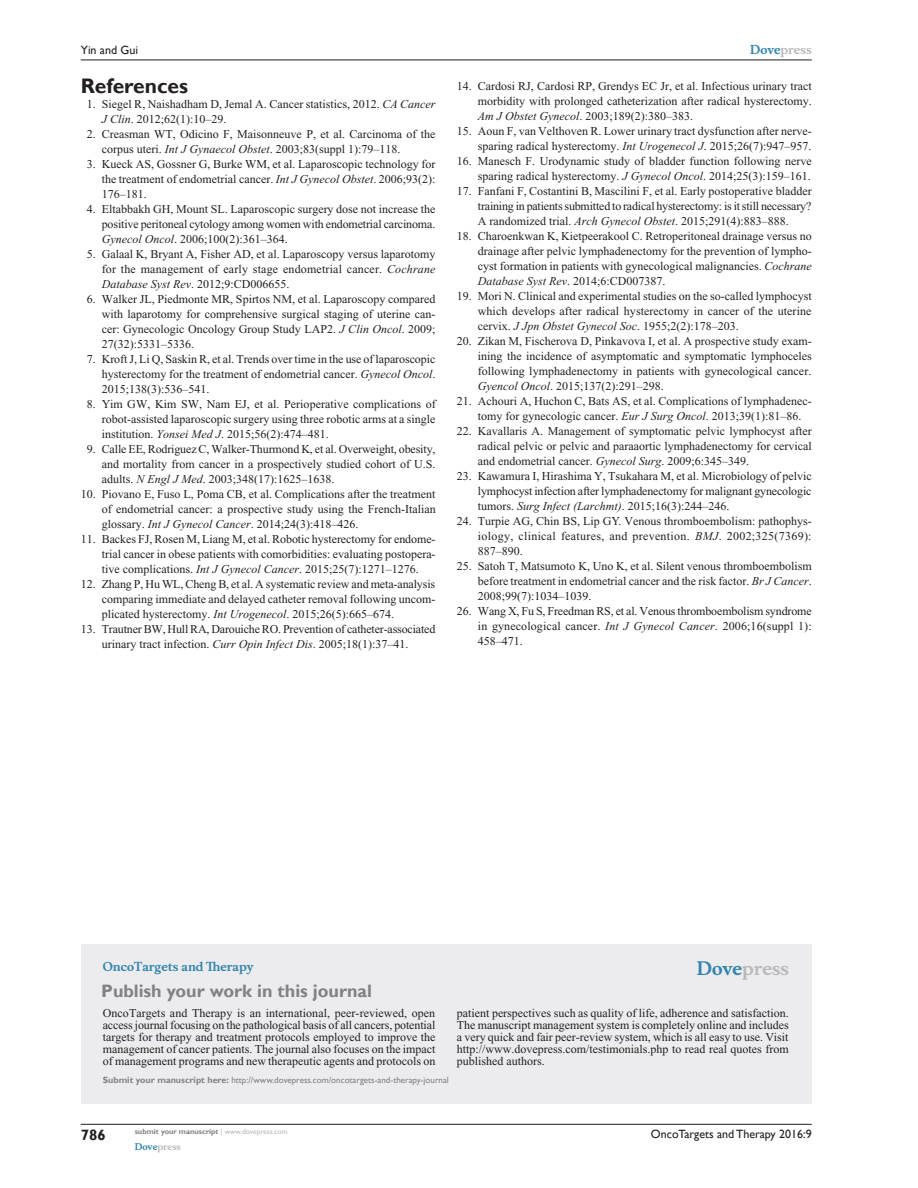
<style>
.page{position:relative;width:918px;height:1188px;background:#fff}
.page>*{position:absolute;margin:0;border:0;box-sizing:border-box;transform-origin:0 0}
.t1{font:700 21px "Gill Sans";color:#231f20}
.PromBx-H1{font:700 18px "Gill Sans";color:#808285}
.PromBx-Brand{font:700 18px "Musee";color:#b8b9bc}
.t2{font:700 15px "Gill Sans";color:#231f20}
.RefNL2{font:12px/15px "Times New Roman";color:#231f20;text-align:justify}
.PromBx-Tx{font:12px/12px "Times New Roman";color:#231f20;text-align:justify}
.t3{font:12px "Gill Sans";color:#231f20}
.PromBx-JrnlName{font:700 12px "Musee";color:#3485ae}
.t4{font:700 12px "Musee";color:#b8b9bc}
.PromBx-SubmitMssWebA{font:9px "Gill Sans";color:#808285}
.t5{font:700 9px "Musee";color:#b8b9bc}
.t6{font:700 7.5px "Gill Sans";color:#808285}
.s1{font-style:italic}
.s2{color:#3485ae}
.s3{font-weight:700}
.s4{font-weight:400;color:#b8b9bc}
</style>
<div class="page">
<div style="left:81px;top:944px;width:731px;height:159px;background:#ececee"></div>
<hr style="left:81px;top:1124px;width:731px;height:1px;background:#231f20">
<hr style="left:81px;top:60px;width:731px;height:1px;background:#231f20">
<p class="t3" style="left:81px;top:43px;width:59px">Yin and Gui</p>
<h1 class="t1" style="left:81px;top:73px;width:109px">References</h1>
<p class="RefNL2" style="left:102px;top:96px;width:335px;text-indent:-15px">1. Siegel R, Naishadham D, Jemal A. Cancer statistics, 2012. <span class="s1">CA Cancer<br>J Clin</span>. 2012;62(1):10–29.</p>
<p class="RefNL2" style="left:102px;top:126px;width:335px;text-indent:-15px">2. Creasman WT, Odicino F, Maisonneuve P, et al. Carcinoma of the corpus uteri. <span class="s1">Int J Gynaecol Obstet</span>. 2003;83(suppl 1):79–118.</p>
<p class="RefNL2" style="left:102px;top:156px;width:335px;text-indent:-15px">3. Kueck AS, Gossner G, Burke WM, et al. Laparoscopic technology for the treatment of endometrial cancer. <span class="s1">Int J Gynecol Obstet</span>. 2006;93(2):<br>176–181.</p>
<p class="RefNL2" style="left:102px;top:201px;width:335px;text-indent:-15px">4. Eltabbakh GH, Mount SL. Laparoscopic surgery dose not increase the positive peritoneal cytology among women with endometrial carcinoma.<br><span class="s1">Gynecol Oncol</span>. 2006;100(2):361–364.</p>
<p class="RefNL2" style="left:102px;top:246px;width:335px;text-indent:-15px">5. Galaal K, Bryant A, Fisher AD, et al. Laparoscopy versus laparotomy for the management of early stage endometrial cancer. <span class="s1">Cochrane Database Syst Rev</span>. 2012;9:CD006655.</p>
<p class="RefNL2" style="left:102px;top:291px;width:335px;text-indent:-15px">6. Walker JL, Piedmonte MR, Spirtos NM, et al. Laparoscopy compared with laparotomy for comprehensive surgical staging of uterine can&shy;cer: Gynecologic Oncology Group Study LAP2. <span class="s1">J Clin Oncol</span>. 2009; 27(32):5331–5336.</p>
<p class="RefNL2" style="left:102px;top:351px;width:335px;text-indent:-15px">7. Kroft J, Li Q, Saskin R, et al. Trends over time in the use of laparoscopic hysterectomy for the treatment of endometrial cancer. <span class="s1">Gynecol Oncol</span>.<br>2015;138(3):536–541.</p>
<p class="RefNL2" style="left:102px;top:396px;width:336px;text-indent:-15px">8. Yim GW, Kim SW, Nam EJ, et al. Perioperative complications of robot-assisted laparoscopic surgery using three robotic arms at a single institution. <span class="s1">Yonsei Med J</span>. 2015;56(2):474–481.</p>
<p class="RefNL2" style="left:102px;top:441px;width:335px;text-indent:-15px">9. Calle EE, Rodriguez C, Walker-Thurmond K, et al. Overweight, obesity, and mortality from cancer in a prospectively studied cohort of U.S. adults. <span class="s1">N Engl J Med</span>. 2003;348(17):1625–1638.</p>
<p class="RefNL2" style="left:102px;top:486px;width:336px;text-indent:-21px">10. Piovano E, Fuso L, Poma CB, et al. Complications after the treatment of endometrial cancer: a prospective study using the French-Italian glossary. <span class="s1">Int J Gynecol Cancer</span>. 2014;24(3):418–426.</p>
<p class="RefNL2" style="left:102px;top:531px;width:335px;text-indent:-21px">11. Backes FJ, Rosen M, Liang M, et al. Robotic hysterectomy for endome&shy;trial cancer in obese patients with comorbidities: evaluating postopera&shy;tive complications. <span class="s1">Int J Gynecol Cancer</span>. 2015;25(7):1271–1276.</p>
<p class="RefNL2" style="left:102px;top:576px;width:335px;text-indent:-21px">12. Zhang P, Hu WL, Cheng B, et al. A systematic review and meta-analysis comparing immediate and delayed catheter removal following uncom&shy;plicated hysterectomy. <span class="s1">Int Urogenecol</span>. 2015;26(5):665–674.</p>
<p class="RefNL2" style="left:81px;top:621px;width:356px;text-align:center">13. Trautner BW, Hull RA, Darouiche RO. Prevention of catheter-associated urinary tract infection. <span class="s1">Curr Opin Infect Dis</span>. 2005;18(1):37–41.</p>
<p class="t4" style="left:750px;top:43px;width:63px"><span class="s2">Dove</span>press</p>
<p class="RefNL2" style="left:478px;top:79px;width:335px;text-indent:-21px">14. Cardosi RJ, Cardosi RP, Grendys EC Jr, et al. Infectious urinary tract morbidity with prolonged catheterization after radical hysterectomy.<br><span class="s1">Am J Obstet Gynecol</span>. 2003;189(2):380–383.</p>
<p class="RefNL2" style="left:457px;top:124px;width:356px;text-align:right">15. Aoun F, van Velthoven R. Lower urinary tract dysfunction after nerve&shy;sparing radical hysterectomy. <span class="s1">Int Urogenecol J</span>. 2015;26(7):947–957.</p>
<p class="RefNL2" style="left:457px;top:154px;width:356px;text-align:right">16. Manesch F. Urodynamic study of bladder function following nerve sparing radical hysterectomy. <span class="s1">J Gynecol Oncol</span>. 2014;25(3):159–161.</p>
<p class="RefNL2" style="left:478px;top:184px;width:335px;text-indent:-21px">17. Fanfani F, Costantini B, Mascilini F, et al. Early postoperative bladder training in patients submitted to radical hysterectomy: is it still necessary?<br>A randomized trial. <span class="s1">Arch Gynecol Obstet</span>. 2015;291(4):883–888.</p>
<p class="RefNL2" style="left:478px;top:229px;width:335px;text-indent:-21px">18. Charoenkwan K, Kietpeerakool C. Retroperitoneal drainage versus no drainage after pelvic lymphadenectomy for the prevention of lympho&shy;cyst formation in patients with gynecological malignancies. <span class="s1">Cochrane Database Syst Rev</span>. 2014;6:CD007387.</p>
<p class="RefNL2" style="left:478px;top:289px;width:335px;text-indent:-21px">19. Mori N. Clinical and experimental studies on the so-called lymphocyst which develops after radical hysterectomy in cancer of the uterine cervix. <span class="s1">J Jpn Obstet Gynecol Soc</span>. 1955;2(2):178–203.</p>
<p class="RefNL2" style="left:478px;top:334px;width:335px;text-indent:-21px">20. Zikan M, Fischerova D, Pinkavova I, et al. A prospective study exam&shy;ining the incidence of asymptomatic and symptomatic lymphoceles following lymphadenectomy in patients with gynecological cancer.<br><span class="s1">Gyencol Oncol</span>. 2015;137(2):291–298.</p>
<p class="RefNL2" style="left:478px;top:394px;width:335px;text-indent:-21px">21. Achouri A, Huchon C, Bats AS, et al. Complications of lymphadenec&shy;tomy for gynecologic cancer. <span class="s1">Eur J Surg Oncol</span>. 2013;39(1):81–86.</p>
<p class="RefNL2" style="left:478px;top:424px;width:335px;text-indent:-21px">22. Kavallaris A. Management of symptomatic pelvic lymphocyst after radical pelvic or pelvic and paraaortic lymphadenectomy for cervical and endometrial cancer. <span class="s1">Gynecol Surg</span>. 2009;6:345–349.</p>
<p class="RefNL2" style="left:478px;top:469px;width:335px;text-indent:-21px">23. Kawamura I, Hirashima Y, Tsukahara M, et al. Microbiology of pelvic lymphocyst infection after lymphadenectomy for malignant gynecologic tumors. <span class="s1">Surg Infect (Larchmt)</span>. 2015;16(3):244–246.</p>
<p class="RefNL2" style="left:478px;top:514px;width:335px;text-indent:-21px">24. Turpie AG, Chin BS, Lip GY. Venous thromboembolism: pathophys&shy;iology, clinical features, and prevention. <span class="s1">BMJ</span>. 2002;325(7369):<br>887–890.</p>
<p class="RefNL2" style="left:478px;top:559px;width:335px;text-indent:-21px">25. Satoh T, Matsumoto K, Uno K, et al. Silent venous thromboembolism before treatment in endometrial cancer and the risk factor. <span class="s1">Br J Cancer</span>.<br>2008;99(7):1034–1039.</p>
<p class="RefNL2" style="left:478px;top:604px;width:335px;text-indent:-21px">26. Wang X, Fu S, Freedman RS, et al. Venous thromboembolism syndrome in gynecological cancer. <span class="s1">Int J Gynecol Cancer</span>. 2006;16(suppl 1):<br>458–471.</p>
<p class="PromBx-JrnlName" style="left:103px;top:959px;width:152px">OncoTargets and Therapy</p>
<p class="PromBx-H1" style="left:101px;top:980px;width:272px">Publish your work in this journal</p>
<p class="PromBx-Brand" style="left:697px;top:958px;width:94px"><span class="s2">Dove</span>press</p>
<p class="PromBx-Tx" style="left:103px;top:1007px;width:334px">OncoTargets and Therapy is an international, peer-reviewed, open access journal focusing on the pathological basis of all cancers, potential targets for therapy and treatment protocols employed to improve the management of cancer patients. The journal also focuses on the impact of management programs and new therapeutic agents and protocols on</p>
<p class="PromBx-Tx" style="left:457px;top:1007px;width:333px">patient perspectives such as quality of life, adherence and satisfaction.<br>The manuscript management system is completely online and includes a very quick and fair peer-review system, which is all easy to use. Visit http://www.dovepress.com/testimonials.php to read real quotes from published authors.</p>
<p class="PromBx-SubmitMssWebA" style="left:103px;top:1075px;width:348px"><span class="s3">Submit your manuscript here:</span> http://www.dovepress.com/oncotargets-and-therapy-journal</p>
<p class="t2" style="left:81px;top:1126px;width:26px">786</p>
<p class="t6" style="left:135px;top:1127px;width:154px">submit your manuscript <span class="s4">| www.dovepress.com</span></p>
<p class="t5" style="left:135px;top:1141px;width:48px"><span class="s2">Dove</span>press</p>
<p class="t3" style="left:651px;top:1127px;width:162px">OncoTargets and Therapy 2016:9</p>
</div>
